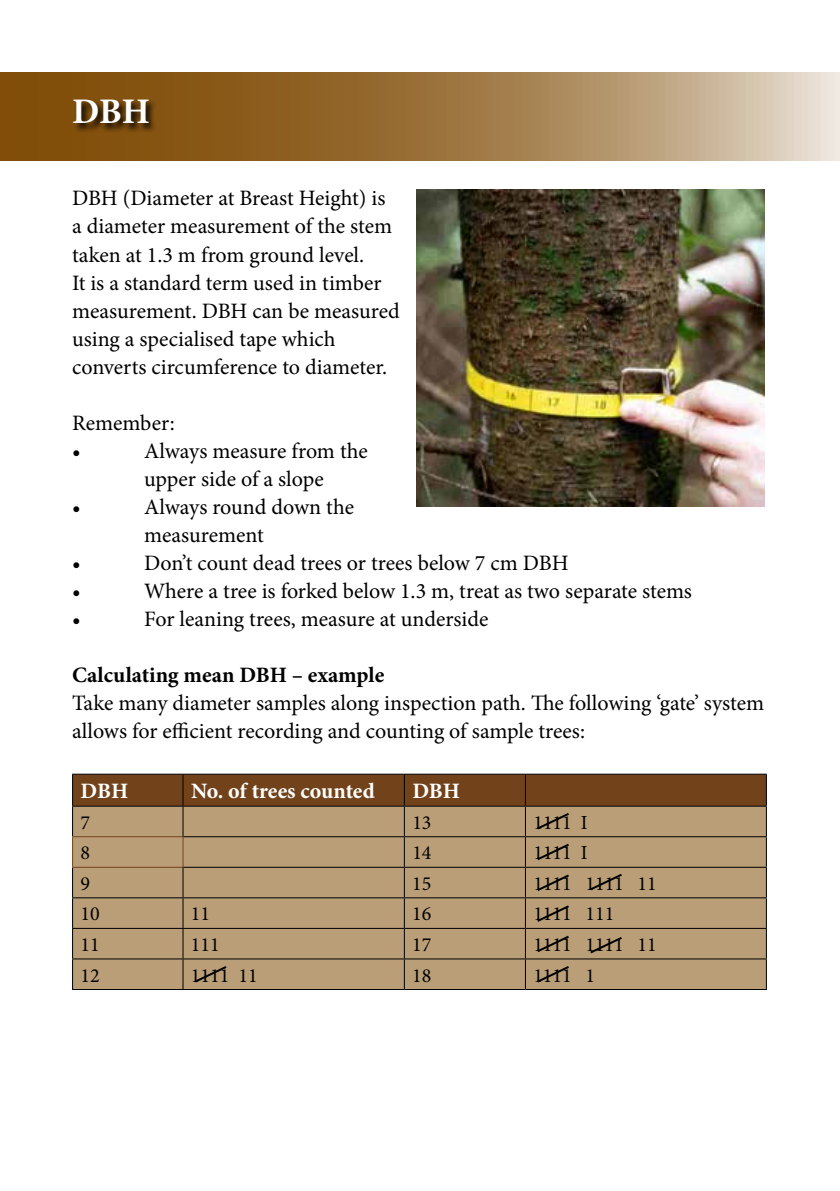
<style>
.page{position:relative;width:840px;height:1191px;background:#fff}
.page>*{position:absolute;margin:0;border:0;box-sizing:border-box;transform-origin:0 0}
.t1{font:700 36px "Minion Pro";color:#fff}
.t2{font:22px/28px "Minion Pro";color:#000}
.t3{font:700 22px "Minion Pro";color:#000}
.t4{font:700 22px "Minion Pro";letter-spacing:-.005em;color:#fff}
.t5{font:20px "Minion Pro";color:#000}
</style>
<div class="page">
<svg style="left:0;top:72px;width:839px;height:89px;background:#a47f4e"></svg>
<img style="left:416px;top:189px;width:347px;height:317px">
<div style="left:73px;top:831px;width:692px;height:158px;background:#ba9e78"></div>
<hr style="left:72px;top:773px;width:111px;height:1px;background:#000">
<hr style="left:183px;top:773px;width:221px;height:1px;background:#000">
<hr style="left:404px;top:773px;width:121px;height:1px;background:#000">
<hr style="left:525px;top:773px;width:241px;height:1px;background:#000">
<hr style="left:72px;top:806px;width:1px;height:30px;background:#000">
<hr style="left:182px;top:806px;width:1px;height:30px;background:#000">
<hr style="left:403px;top:806px;width:1px;height:30px;background:#000">
<hr style="left:524px;top:806px;width:1px;height:30px;background:#000">
<hr style="left:765px;top:806px;width:1px;height:30px;background:#000">
<hr style="left:182px;top:836px;width:222px;height:1px;background:#000">
<hr style="left:404px;top:836px;width:121px;height:1px;background:#000">
<svg style="left:403px;top:837px;width:1px;height:29px"></svg>
<hr style="left:525px;top:836px;width:241px;height:1px;background:#000">
<svg style="left:524px;top:837px;width:1px;height:29px"></svg>
<svg style="left:765px;top:837px;width:1px;height:29px"></svg>
<hr style="left:72px;top:867px;width:1px;height:30px;background:#000">
<hr style="left:182px;top:866px;width:222px;height:1px;background:#000">
<hr style="left:182px;top:867px;width:1px;height:30px;background:#000">
<hr style="left:404px;top:866px;width:121px;height:1px;background:#000">
<hr style="left:403px;top:867px;width:1px;height:30px;background:#000">
<hr style="left:525px;top:866px;width:241px;height:1px;background:#000">
<hr style="left:524px;top:867px;width:1px;height:30px;background:#000">
<hr style="left:765px;top:867px;width:1px;height:30px;background:#000">
<hr style="left:72px;top:897px;width:111px;height:1px;background:#000">
<hr style="left:72px;top:898px;width:1px;height:30px;background:#000">
<hr style="left:183px;top:897px;width:221px;height:1px;background:#000">
<hr style="left:182px;top:898px;width:1px;height:30px;background:#000">
<hr style="left:404px;top:897px;width:121px;height:1px;background:#000">
<hr style="left:403px;top:898px;width:1px;height:30px;background:#000">
<hr style="left:525px;top:897px;width:241px;height:1px;background:#000">
<hr style="left:524px;top:898px;width:1px;height:30px;background:#000">
<hr style="left:765px;top:898px;width:1px;height:30px;background:#000">
<hr style="left:72px;top:928px;width:111px;height:1px;background:#000">
<svg style="left:72px;top:929px;width:1px;height:29px"></svg>
<hr style="left:183px;top:928px;width:221px;height:1px;background:#000">
<svg style="left:182px;top:929px;width:1px;height:29px"></svg>
<hr style="left:404px;top:928px;width:121px;height:1px;background:#000">
<svg style="left:403px;top:929px;width:1px;height:29px"></svg>
<hr style="left:525px;top:928px;width:241px;height:1px;background:#000">
<svg style="left:524px;top:929px;width:1px;height:29px"></svg>
<svg style="left:765px;top:929px;width:1px;height:29px"></svg>
<hr style="left:72px;top:958px;width:111px;height:1px;background:#000">
<hr style="left:72px;top:959px;width:1px;height:30px;background:#000">
<hr style="left:183px;top:958px;width:221px;height:1px;background:#000">
<hr style="left:182px;top:959px;width:1px;height:30px;background:#000">
<hr style="left:404px;top:958px;width:121px;height:1px;background:#000">
<hr style="left:403px;top:959px;width:1px;height:30px;background:#000">
<hr style="left:525px;top:958px;width:241px;height:1px;background:#000">
<hr style="left:524px;top:959px;width:1px;height:30px;background:#000">
<hr style="left:765px;top:959px;width:1px;height:30px;background:#000">
<hr style="left:72px;top:989px;width:111px;height:1px;background:#000">
<hr style="left:183px;top:989px;width:221px;height:1px;background:#000">
<hr style="left:404px;top:989px;width:121px;height:1px;background:#000">
<hr style="left:525px;top:989px;width:241px;height:1px;background:#000">
<hr style="left:72px;top:836px;width:111px;height:1px;background:#72431b">
<svg style="left:72px;top:837px;width:1px;height:29px"></svg>
<svg style="left:182px;top:837px;width:1px;height:29px"></svg>
<hr style="left:72px;top:866px;width:111px;height:1px;background:#72431b">
<svg style="left:72px;top:98px;width:86px;height:35px;background:#603b0a"></svg>
<svg style="left:534px;top:964px;width:37px;height:20px"></svg>
<svg style="left:72px;top:774px;width:694px;height:57px;background:#8c6741"></svg>
<svg style="left:534px;top:842px;width:37px;height:20px"></svg>
<svg style="left:587px;top:872px;width:36px;height:20px"></svg>
<svg style="left:534px;top:872px;width:37px;height:20px"></svg>
<svg style="left:534px;top:903px;width:37px;height:20px"></svg>
<svg style="left:534px;top:934px;width:37px;height:20px"></svg>
<svg style="left:587px;top:935px;width:36px;height:20px"></svg>
<svg style="left:192px;top:964px;width:37px;height:20px"></svg>
<h1 class="t1" style="left:72px;top:86px;width:79px">DBH</h1>
<p class="t2" style="left:72px;top:184px;width:329px">DBH (Diameter at Breast Height) is a diameter measurement of the stem taken at 1.3 m from ground level.<br>It is a standard term used in timber measurement. DBH can be measured using a specialised tape which converts circumference to diameter.</p>
<p class="t2" style="left:72px;top:409px;width:104px">Remember: •</p>
<p class="t2" style="left:144px;top:437px;width:225px">Always measure from the upper side of a slope</p>
<p class="t2" style="left:72px;top:493px;width:10px">•</p>
<p class="t2" style="left:144px;top:493px;width:211px">Always round down the measurement</p>
<p class="t2" style="left:72px;top:549px;width:10px">•</p>
<p class="t2" style="left:144px;top:549px;width:425px">Don’t count dead trees or trees below 7 cm DBH</p>
<p class="t2" style="left:72px;top:577px;width:10px">•</p>
<p class="t2" style="left:144px;top:577px;width:549px">Where a tree is forked below 1.3 m, treat as two separate stems</p>
<p class="t2" style="left:72px;top:605px;width:10px">•</p>
<p class="t2" style="left:144px;top:605px;width:345px">For leaning trees, measure at underside</p>
<p class="t3" style="left:72px;top:659px;width:314px">Calculating mean DBH – example</p>
<p class="t2" style="left:72px;top:689px;width:693px">Take many diameter samples along inspection path. The following ‘gate’ system allows for efficient recording and counting of sample trees:</p>
<p class="t4" style="left:80px;top:775px;width:49px">DBH</p>
<p class="t4" style="left:191px;top:775px;width:185px">No. of trees counted</p>
<p class="t4" style="left:412px;top:775px;width:49px">DBH</p>
<p class="t5" style="left:80px;top:809px;width:11px">7</p>
<p class="t5" style="left:412px;top:809px;width:21px">13</p>
<p class="t5" style="left:533px;top:809px;width:56px">1111 I</p>
<p class="t5" style="left:80px;top:839px;width:11px">8</p>
<p class="t5" style="left:412px;top:839px;width:21px">14</p>
<p class="t5" style="left:533px;top:839px;width:56px">1111 I</p>
<p class="t5" style="left:80px;top:870px;width:11px">9</p>
<p class="t5" style="left:412px;top:870px;width:21px">15</p>
<p class="t5" style="left:533px;top:870px;width:125px">1111 1111 11</p>
<p class="t5" style="left:80px;top:900px;width:21px">10</p>
<p class="t5" style="left:191px;top:900px;width:21px">11</p>
<p class="t5" style="left:412px;top:900px;width:21px">16</p>
<p class="t5" style="left:533px;top:900px;width:82px">1111 111</p>
<p class="t5" style="left:80px;top:931px;width:21px">11</p>
<p class="t5" style="left:191px;top:931px;width:30px">111</p>
<p class="t5" style="left:412px;top:931px;width:21px">17</p>
<p class="t5" style="left:533px;top:931px;width:125px">1111 1111 11</p>
<p class="t5" style="left:80px;top:961px;width:21px">12</p>
<p class="t5" style="left:191px;top:961px;width:68px">1111 11</p>
<p class="t5" style="left:412px;top:961px;width:21px">18</p>
<p class="t5" style="left:533px;top:961px;width:63px">1111 1</p>
</div>
